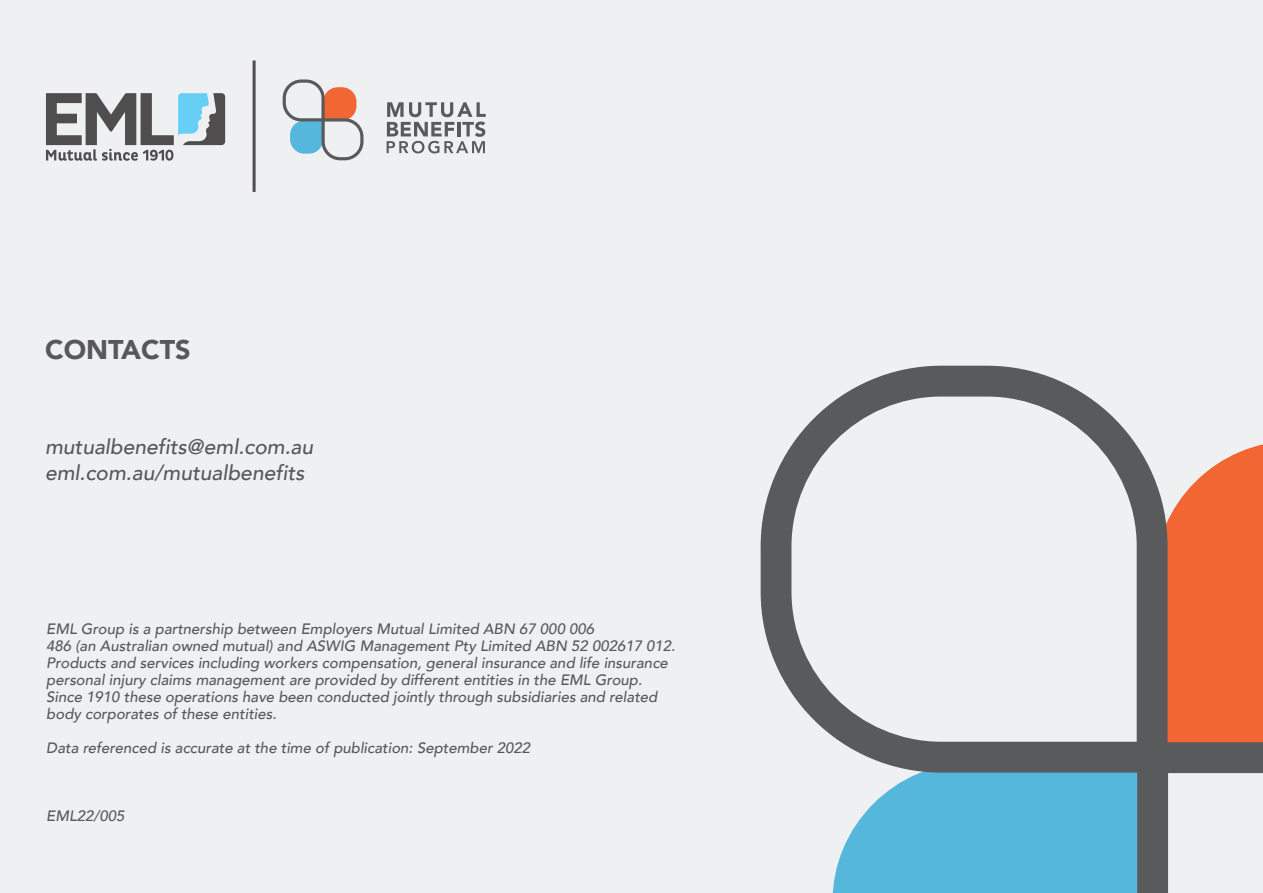
<style>
.page{position:relative;width:1263px;height:893px;background:#eef0f2}
.page>*{position:absolute;margin:0;border:0;box-sizing:border-box;transform-origin:0 0}
.t1{font:900 27px "Avenir";color:#58585b}
.t2{font:italic 500 21px/26px "Avenir";color:#58585b}
.t3{font:italic 500 15px/17.1px "Avenir";color:#58585b}
</style>
<div class="page">
<svg style="left:761px;top:366px;width:373px;height:370px"></svg>
<svg style="left:832px;top:441px;width:431px;height:452px"></svg>
<hr style="left:253px;top:61px;width:3px;height:131px;background:#504d4e">
<svg style="left:46px;top:93px;width:179px;height:68px"></svg>
<svg style="left:387px;top:102px;width:99px;height:51px"></svg>
<svg style="left:283px;top:79px;width:80px;height:81px"></svg>
<h1 class="t1" style="left:45px;top:327px;width:147px">CONTACTS</h1>
<h2 class="t2" style="left:45px;top:434px;width:270px">mutualbenefits@eml.com.au eml.com.au/mutualbenefits</h2>
<p class="t3" style="left:46px;top:620px;width:631px">EML Group is a partnership between Employers Mutual Limited ABN 67 000 006<br>486 (an Australian owned mutual) and ASWIG Management Pty Limited ABN 52 002617 012.<br>Products and services including workers compensation, general insurance and life insurance personal injury claims management are provided by different entities in the EML Group.<br>Since 1910 these operations have been conducted jointly through subsidiaries and related body corporates of these entities.</p>
<p class="t3" style="left:46px;top:739px;width:485px">Data referenced is accurate at the time of publication: September 2022</p>
<p class="t3" style="left:46px;top:807px;width:80px">EML22/005</p>
</div>
